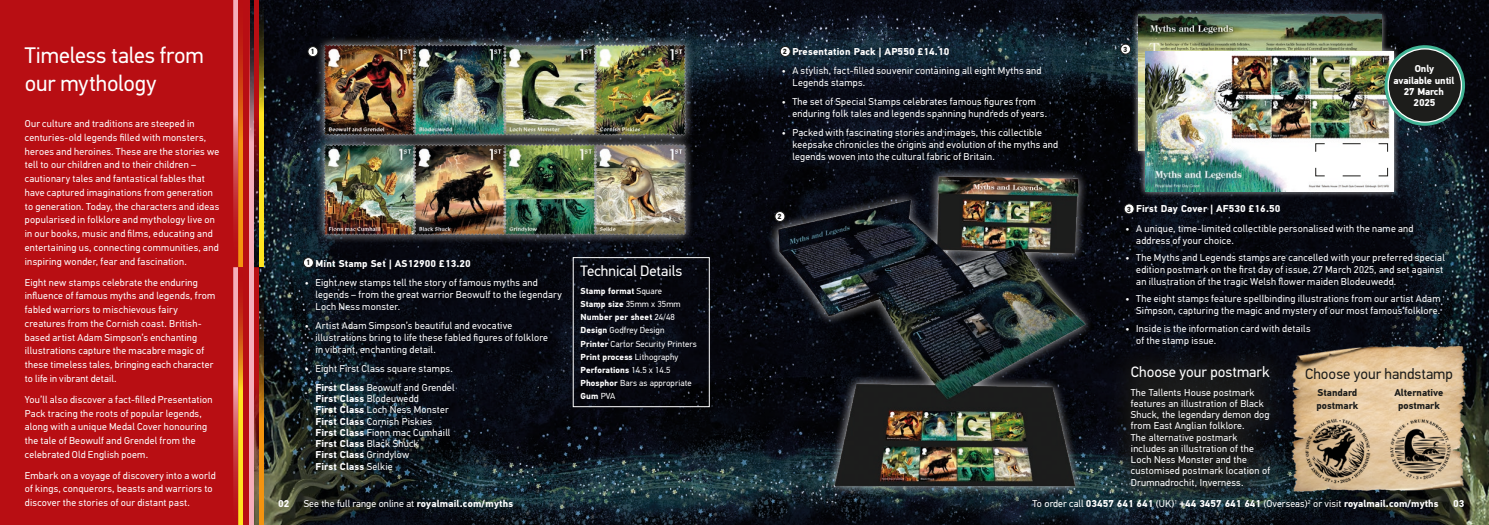
<style>
.page{position:relative;width:1489px;height:525px;background:#fff}
.page>*{position:absolute;margin:0;border:0;box-sizing:border-box;transform-origin:0 0}
.t1{font:22.5px/27.5px "PFDIN Text Pro";letter-spacing:-.005em;color:#fff}
.t2{font:15px "PFDIN Text Pro";color:#fff}
.t3{font:15px "PFDIN Text Pro";color:#1d1d1b}
.t4{font:10px/13.8px "PFDIN Text Pro";letter-spacing:.025em;color:#fff}
.t5{font:700 10px "PFDIN Text Pro";letter-spacing:.01em;color:#fff}
.t6{font:700 10px/12.5px "PFDIN Text Pro";color:#1d1d1b}
.t7{font:700 10px/11.2px "PFDIN Text Pro";letter-spacing:-.01em;color:#fff;text-align:center}
.t8{font:8.75px/13.1px "PFDIN Text Pro";letter-spacing:.01em;color:#fff}
.t9{font:700 7.5px "PFDIN Text Pro";color:#1d1d1b}
.s1{font-weight:700}
.s2{font-size:7.5px;color:#1d1d1b}
.s3{font-weight:400}
</style>
<div class="page">
<img style="left:253px;top:0;width:1235px;height:524px">
<div style="left:0;top:0;width:250px;height:524px;background:#b80e13"></div>
<svg style="left:259px;top:0;width:5px;height:267px"></svg>
<svg style="left:259px;top:267px;width:5px;height:257px"></svg>
<svg style="left:239px;top:34px;width:4px;height:233px"></svg>
<svg style="left:239px;top:296px;width:4px;height:228px"></svg>
<svg style="left:249px;top:0;width:4px;height:524px;background:#d2919c"></svg>
<svg style="left:254px;top:267px;width:5px;height:257px"></svg>
<svg style="left:254px;top:0;width:5px;height:267px"></svg>
<svg style="left:233px;top:267px;width:5px;height:231px"></svg>
<svg style="left:233px;top:0;width:5px;height:229px"></svg>
<img style="left:307px;top:31px;width:396px;height:220px">
<div style="left:1131px;top:9px;width:268px;height:189px;background:#fff;opacity:.75"></div>
<img style="left:1138px;top:15px;width:243px;height:136px">
<img style="left:1145px;top:51px;width:248px;height:140px">
<svg style="left:1315px;top:143px;width:72px;height:33px"></svg>
<img style="left:758px;top:157px;width:367px;height:330px">
<div style="left:767px;top:166px;width:327px;height:330px;background:#fff;opacity:.75"></div>
<div style="left:308px;top:47px;width:10px;height:10px;background:#fff;border-radius:50%"></div>
<div style="left:307px;top:46px;width:11px;height:11px;border:1px solid #1d1d1b;border-radius:50%"></div>
<div style="left:573px;top:257px;width:136px;height:150px;border:1px solid #fff"></div>
<div style="left:303px;top:257px;width:10px;height:10px;background:#fff;border-radius:50%"></div>
<div style="left:303px;top:257px;width:11px;height:11px;border:1px solid #1d1d1b;border-radius:50%"></div>
<div style="left:780px;top:46px;width:10px;height:10px;background:#fff;border-radius:50%"></div>
<div style="left:780px;top:46px;width:10px;height:11px;border:1px solid #1d1d1b;border-radius:50%"></div>
<div style="left:1124px;top:204px;width:10px;height:10px;background:#fff;border-radius:50%"></div>
<div style="left:1123px;top:203px;width:11px;height:11px;border:1px solid #1d1d1b;border-radius:50%"></div>
<div style="left:1104px;top:341px;width:191px;height:171px;background:#1d1d1b;opacity:.95"></div>
<img style="left:1284px;top:343px;width:187px;height:152px">
<img style="left:1304px;top:417px;width:65px;height:66px">
<img style="left:1388px;top:418px;width:62px;height:61px">
<div style="left:1120px;top:44px;width:10px;height:10px;background:#fff;border-radius:50%"></div>
<div style="left:1120px;top:44px;width:10px;height:10px;border:1px solid #1d1d1b;border-radius:50%"></div>
<div style="left:775px;top:211px;width:10px;height:10px;background:#fff;border-radius:50%"></div>
<div style="left:774px;top:211px;width:11px;height:11px;border:1px solid #1d1d1b;border-radius:50%"></div>
<div style="left:1386px;top:47px;width:76px;height:77px;background:#1d1d1b;border-radius:50%"></div>
<div style="left:1384px;top:45px;width:80px;height:81px;border:4px solid #41b495;border-radius:50%"></div>
<div style="left:1387px;top:48px;width:74px;height:75px;border:1px solid #fff;border-radius:50%"></div>
<h1 class="t1" style="left:25px;top:42px;width:181px">Timeless tales from our mythology</h1>
<p class="t9" style="left:310px;top:47px;width:6px">1</p>
<p class="t4" style="left:25px;top:117px;width:196px">Our culture and traditions are steeped in centuries-old legends filled with monsters, heroes and heroines. These are the stories we tell to our children and to their children – cautionary tales and fantastical fables that have captured imaginations from generation to generation. Today, the characters and ideas popularised in folklore and mythology live on in our books, music and films, educating and entertaining us, connecting communities, and inspiring wonder, fear and fascination.</p>
<p class="t4" style="left:25px;top:275px;width:192px">Eight new stamps celebrate the enduring influence of famous myths and legends, from fabled warriors to mischievous fairy creatures from the Cornish coast. British&shy;based artist Adam Simpson’s enchanting illustrations capture the macabre magic of these timeless tales, bringing each character to life in vibrant detail.</p>
<p class="t4" style="left:25px;top:392px;width:189px">You’ll also discover a fact-filled Presentation Pack tracing the roots of popular legends, along with a unique Medal Cover honouring the tale of Beowulf and Grendel from the celebrated Old English poem.</p>
<p class="t4" style="left:25px;top:468px;width:192px">Embark on a voyage of discovery into a world of kings, conquerors, beasts and warriors to discover the stories of our distant past.</p>
<p class="t5" style="left:306px;top:257px;width:166px"><sup>1</sup> Mint Stamp Set | AS12900 £13.20</p>
<p class="t4" style="left:315px;top:277px;width:248px;line-height:12px;text-indent:-11px">• Eight new stamps tell the story of famous myths and legends – from the great warrior Beowulf to the legendary<br>Loch Ness monster.</p>
<p class="t4" style="left:315px;top:320px;width:234px;line-height:12px;text-indent:-11px">• Artist Adam Simpson’s beautiful and evocative illustrations bring to life these fabled figures of folklore in vibrant, enchanting detail.</p>
<p class="t4" style="left:305px;top:360px;width:151px;line-height:18.4px;text-align:right">• Eight First Class square stamps.<br><span class="s1">First Class</span> Beowulf and Grendel</p>
<p class="t4" style="left:315px;top:393px;width:136px;line-height:11.2px"><span class="s1">First Class</span> Blodeuwedd<br><span class="s1">First Class</span> Loch Ness Monster<br><span class="s1">First Class</span> Cornish Piskies<br><span class="s1">First Class</span> Fionn mac Cumhaill<br><span class="s1">First Class</span> Black Shuck<br><span class="s1">First Class</span> Grindylow<br><span class="s1">First Class</span> Selkie</p>
<p class="t5" style="left:278px;top:497px;width:13px">02</p>
<p class="t4" style="left:304px;top:496px;width:211px">See the full range online at <span class="s1">royalmail.com/myths</span></p>
<h2 class="t2" style="left:580px;top:262px;width:103px">Technical Details</h2>
<p class="t8" style="left:580px;top:284px;width:118px"><span class="s1">Stamp format</span> Square<br><span class="s1">Stamp size</span> 35mm x 35mm<br><span class="s1">Number per sheet</span> 24/48<br><span class="s1">Design</span> Godfrey Design<br><span class="s1">Printer</span> Cartor Security Printers<br><span class="s1">Print process</span> Lithography<br><span class="s1">Perforations</span> 14.5 x 14.5<br><span class="s1">Phosphor</span> Bars as appropriate<br><span class="s1">Gum</span> PVA</p>
<p class="t5" style="left:782px;top:45px;width:168px"><span class="s2">2</span> Presentation Pack | AP550 £14.10</p>
<p class="t4" style="left:792px;top:65px;width:251px;line-height:12px;text-indent:-11px">• A stylish, fact-filled souvenir containing all eight Myths and<br>Legends stamps.</p>
<p class="t4" style="left:792px;top:96px;width:256px;line-height:12px;text-indent:-11px">• The set of Special Stamps celebrates famous figures from enduring folk tales and legends spanning hundreds of years.</p>
<p class="t4" style="left:792px;top:127px;width:267px;line-height:12px;text-indent:-11px">• Packed with fascinating stories and images, this collectible keepsake chronicles the origins and evolution of the myths and legends woven into the cultural fabric of Britain.</p>
<p class="t9" style="left:777px;top:212px;width:6px">2</p>
<p class="t9" style="left:1123px;top:45px;width:6px">3</p>
<p class="t7" style="left:1393px;top:63px;width:62px">Only<br>available until<br>27 March<br>2025</p>
<p class="t5" style="left:1126px;top:203px;width:155px"><span class="s2">3</span> First Day Cover | AF530 £16.50</p>
<p class="t4" style="left:1136px;top:222px;width:279px;line-height:12px;text-indent:-11px">• A unique, time-limited collectible personalised with the name and address of your choice.</p>
<p class="t4" style="left:1136px;top:251px;width:310px;line-height:12px;text-indent:-11px">• The Myths and Legends stamps are cancelled with your preferred special edition postmark on the first day of issue, 27 March 2025, and set against an illustration of the tragic Welsh flower maiden Blodeuwedd.</p>
<p class="t4" style="left:1125px;top:293px;width:316px;line-height:12px;text-align:right">• The eight stamps feature spellbinding illustrations from our artist Adam<br>Simpson, capturing the magic and mystery of our most famous folklore.</p>
<p class="t4" style="left:1136px;top:322px;width:176px;line-height:12px;text-indent:-11px">• Inside is the information card with details of the stamp issue.</p>
<h2 class="t2" style="left:1130px;top:363px;width:140px">Choose your postmark</h2>
<p class="t4" style="left:1130px;top:386px;width:141px;line-height:11.2px">The Tallents House postmark features an illustration of Black<br>Shuck, the legendary demon dog from East Anglian folklore.<br>The alternative postmark includes an illustration of the<br>Loch Ness Monster and the customised postmark location of<br>Drumnadrochit, Inverness.</p>
<p class="t6" style="left:1316px;top:386px;width:43px">Standard postmark</p>
<p class="t6" style="left:1394px;top:386px;width:51px;text-align:center">Alternative postmark</p>
<h2 class="t3" style="left:1304px;top:364px;width:149px">Choose your handstamp</h2>
<p class="t5" style="left:1032px;top:497px;width:407px"><span class="s3">To order call</span> 03457 641 641 <span class="s3">(UK)</span><sup>1</sup> +44 3457 641 641 <span class="s3">(Overseas)</span><sup>2</sup> <span class="s3">or visit</span> royalmail.com/myths</p>
<p class="t5" style="left:1452px;top:497px;width:13px">03</p>
</div>
